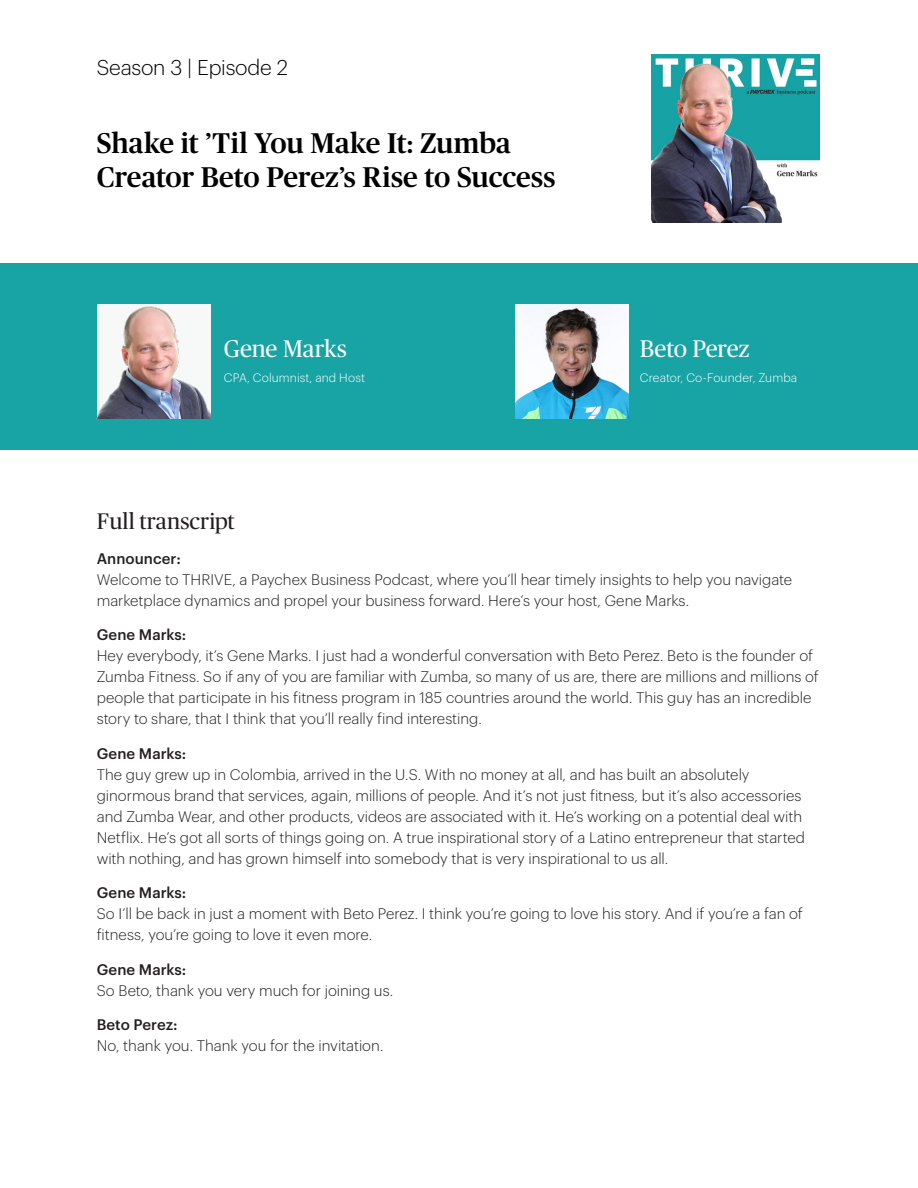
<style>
.page{position:relative;width:918px;height:1188px;background:#fff}
.page>*{position:absolute;margin:0;border:0;box-sizing:border-box;transform-origin:0 0}
.Salesheet_headline{font:500 28.5px/34.2px "Publico Headline";color:#000}
._3_Line_Subhead-sale{font:24px "Publico Headline";letter-spacing:-.01em;color:#fff}
.Heading_Full_Transcr{font:22.5px "Publico Headline";letter-spacing:.005em;color:#231f20}
.Body_10_14{font:300 21px "Graphik";letter-spacing:-.01em;color:#000}
.Body_10_14-2{font:300 15px/21px "Graphik";color:#231f20}
.Name{font:500 15px "Graphik";letter-spacing:.005em;color:#231f20}
._3_Line_Subhead-sale-2{font:300 12px "Graphik";letter-spacing:.01em;color:#fff}
</style>
<div class="page">
<div style="left:0;top:264px;width:918px;height:186px;background:#18a3a5"></div>
<img style="left:97px;top:305px;width:113px;height:113px">
<img style="left:515px;top:305px;width:114px;height:113px">
<img style="left:651px;top:54px;width:169px;height:169px">
<p class="Body_10_14" style="left:97px;top:53px;width:193px">Season 3 | Episode 2</p>
<p class="Salesheet_headline" style="left:97px;top:124px;width:460px">Shake it ’Til You Make It: Zumba<br>Creator Beto Perez’s Rise to Success</p>
<p class="_3_Line_Subhead-sale" style="left:224px;top:332px;width:125px">Gene Marks</p>
<p class="_3_Line_Subhead-sale-2" style="left:224px;top:369px;width:143px">CPA, Columnist, and Host</p>
<p class="_3_Line_Subhead-sale" style="left:640px;top:332px;width:111px">Beto Perez</p>
<p class="_3_Line_Subhead-sale-2" style="left:640px;top:369px;width:159px">Creator, Co-Founder, Zumba</p>
<p class="Heading_Full_Transcr" style="left:97px;top:506px;width:140px">Full transcript</p>
<p class="Name" style="left:97px;top:547px;width:86px">Announcer:</p>
<p class="Body_10_14-2" style="left:97px;top:568px;width:697px">Welcome to THRIVE, a Paychex Business Podcast, where you’ll hear timely insights to help you navigate marketplace dynamics and propel your business forward. Here’s your host, Gene Marks.</p>
<p class="Name" style="left:97px;top:623px;width:91px">Gene Marks:</p>
<p class="Body_10_14-2" style="left:97px;top:644px;width:724px">Hey everybody, it’s Gene Marks. I just had a wonderful conversation with Beto Perez. Beto is the founder of Zumba Fitness. So if any of you are familiar with Zumba, so many of us are, there are millions and millions of people that participate in his fitness program in 185 countries around the world. This guy has an incredible story to share, that I think that you’ll really find interesting.</p>
<p class="Name" style="left:97px;top:742px;width:91px">Gene Marks:</p>
<p class="Body_10_14-2" style="left:97px;top:763px;width:710px">The guy grew up in Colombia, arrived in the U.S. With no money at all, and has built an absolutely ginormous brand that services, again, millions of people. And it’s not just fitness, but it’s also accessories and Zumba Wear, and other products, videos are associated with it. He’s working on a potential deal with Netflix. He’s got all sorts of things going on. A true inspirational story of a Latino entrepreneur that started with nothing, and has grown himself into somebody that is very inspirational to us all.</p>
<p class="Name" style="left:97px;top:881px;width:91px">Gene Marks:</p>
<p class="Body_10_14-2" style="left:97px;top:902px;width:708px">So I’ll be back in just a moment with Beto Perez. I think you’re going to love his story. And if you’re a fan of fitness, you’re going to love it even more.</p>
<p class="Name" style="left:97px;top:958px;width:91px">Gene Marks:</p>
<p class="Body_10_14-2" style="left:97px;top:979px;width:298px">So Beto, thank you very much for joining us.</p>
<p class="Name" style="left:97px;top:1013px;width:82px">Beto Perez:</p>
<p class="Body_10_14-2" style="left:97px;top:1034px;width:288px">No, thank you. Thank you for the invitation.</p>
</div>
